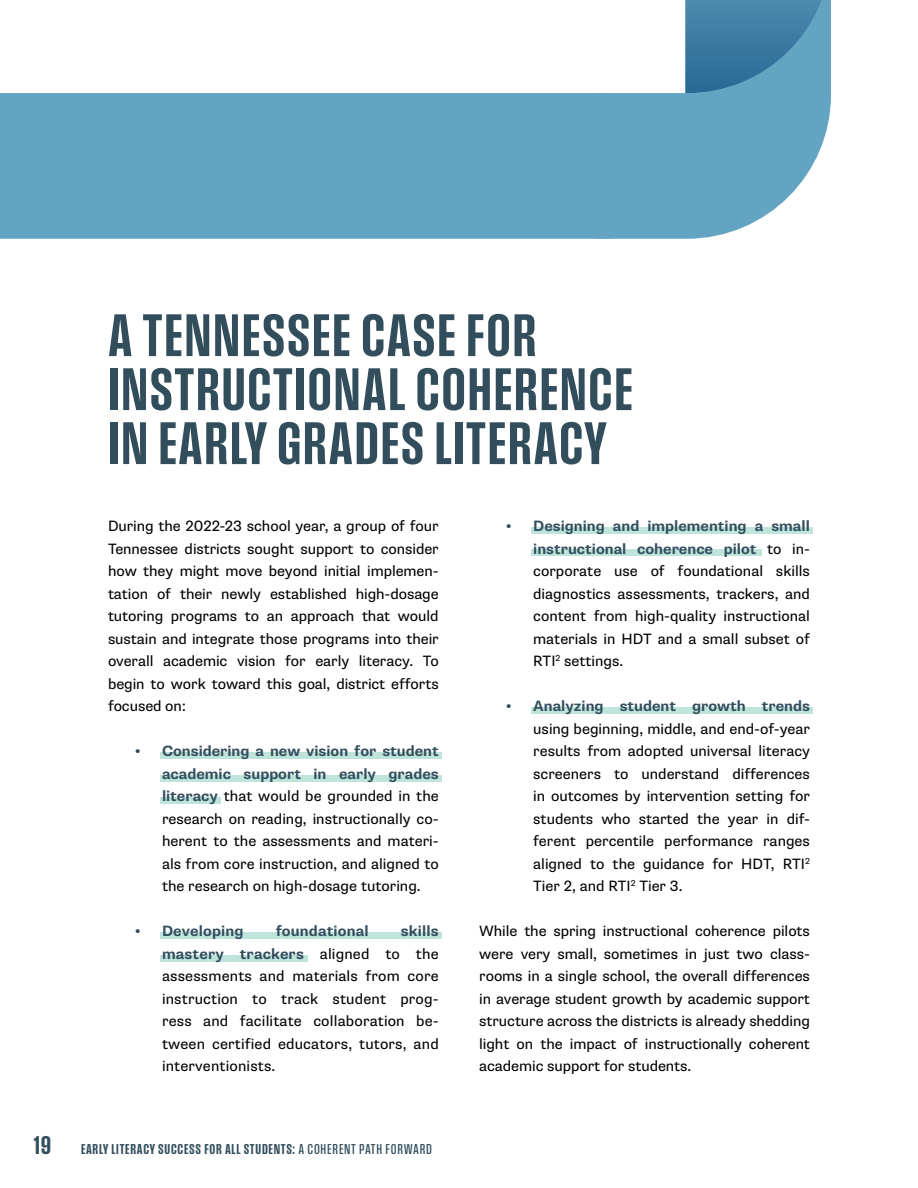
<style>
.page{position:relative;width:918px;height:1188px;background:#fff}
.page>*{position:absolute;margin:0;border:0;box-sizing:border-box;transform-origin:0 0}
.t1{font:63px/54px "Field Gothic No.35 Bold X Cond";letter-spacing:.025em;color:#324e5c}
.t2{font:15px/22.5px "Supria Sans";color:#000;text-align:justify}
.t3{font:15px "Field Gothic No.35 Bold X Cond";letter-spacing:.05em;color:#324e5c}
.t4{font:700 15px "Supria Sans";color:#324e5c}
.s1{font-weight:700;color:#324e5c}
.s2{font-size:27px}
.s3{font-family:"Field Gothic No.33 Med X Cond"}
</style>
<div class="page">
<svg style="left:610px;top:93px;width:221px;height:146px;background:#79b0cb"></svg>
<svg style="left:685px;top:0;width:146px;height:93px;background:#4988ad"></svg>
<div style="left:0;top:93px;width:610px;height:146px;background:#64a4c3"></div>
<div style="left:161px;top:753px;width:281px;height:6px;background:#bee4dc"></div>
<div style="left:531px;top:527px;width:281px;height:7px;background:#bee4dc"></div>
<div style="left:161px;top:933px;width:281px;height:6px;background:#bee4dc"></div>
<div style="left:161px;top:775px;width:281px;height:7px;background:#bee4dc"></div>
<div style="left:531px;top:550px;width:230px;height:6px;background:#bee4dc"></div>
<div style="left:531px;top:708px;width:281px;height:6px;background:#bee4dc"></div>
<div style="left:161px;top:955px;width:147px;height:7px;background:#bee4dc"></div>
<div style="left:161px;top:798px;width:60px;height:6px;background:#bee4dc"></div>
<h1 class="t1" style="left:108px;top:307px;width:526px">A TENNESSEE CASE FOR<br>INSTRUCTIONAL COHERENCE<br>IN EARLY GRADES LITERACY</h1>
<p class="t2" style="left:108px;top:515px;width:332px">During the 2022-23 school year, a group of four Tennessee districts sought support to consider how they might move beyond initial implemen&shy;tation of their newly established high-dosage tutoring programs to an approach that would sustain and integrate those programs into their overall academic vision for early literacy. To begin to work toward this goal, district efforts focused on:</p>
<p class="t2" style="left:162px;top:740px;width:278px;text-indent:-27px"><span class="s1">• Considering a new vision for student academic support in early grades literacy</span> that would be grounded in the research on reading, instructionally co&shy;herent to the assessments and materi&shy;als from core instruction, and aligned to the research on high-dosage tutoring.</p>
<p class="t4" style="left:135px;top:922px;width:110px">• Developing</p>
<p class="t4" style="left:276px;top:922px;width:95px">foundational</p>
<p class="t2" style="left:162px;top:920px;width:278px;text-indent:239px"><span class="s1">skills mastery trackers</span> aligned to the assessments and materials from core instruction to track student prog&shy;ress and facilitate collaboration be&shy;tween certified educators, tutors, and interventionists.</p>
<p class="t3" style="left:34px;top:1142px;width:400px"><span class="s2">19</span> EARLY LITERACY SUCCESS FOR ALL STUDENTS: <span class="s3">A COHERENT PATH FORWARD</span></p>
<p class="t2" style="left:533px;top:515px;width:278px;text-indent:-27px"><span class="s1">• Designing and implementing a small instructional coherence pilot</span> to in&shy;corporate use of foundational skills diagnostics assessments, trackers, and content from high-quality instructional materials in HDT and a small subset of RTI<sup>2</sup> settings.</p>
<p class="t4" style="left:506px;top:697px;width:305px">• Analyzing student growth trends</p>
<p class="t2" style="left:533px;top:717px;width:278px">using beginning, middle, and end-of-year results from adopted universal literacy screeners to understand differences in outcomes by intervention setting for students who started the year in dif&shy;ferent percentile performance ranges aligned to the guidance for HDT, RTI<sup>2<br></sup>Tier 2, and RTI<sup>2</sup> Tier 3.</p>
<p class="t2" style="left:479px;top:920px;width:332px">While the spring instructional coherence pilots were very small, sometimes in just two class&shy;rooms in a single school, the overall differences in average student growth by academic support structure across the districts is already shedding light on the impact of instructionally coherent academic support for students.</p>
</div>
